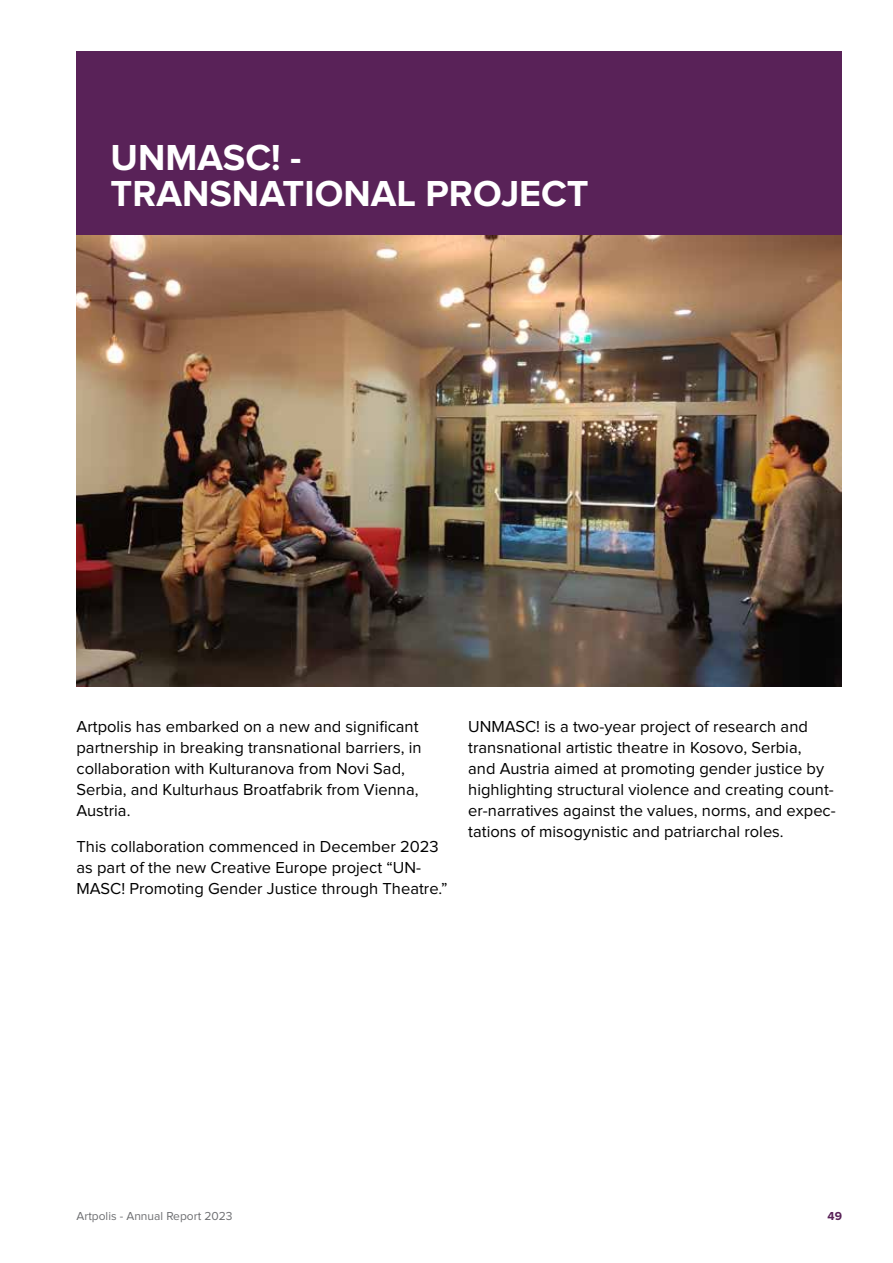
<style>
.page{position:relative;width:893px;height:1263px;background:#fff}
.page>*{position:absolute;margin:0;border:0;box-sizing:border-box;transform-origin:0 0}
.t1{font:700 37.5px/36px "Proxima Nova";color:#fff}
.t2{font:16.5px/21px "Proxima Nova";color:#000}
.t3{font:12px "Proxima Nova";color:#6d6e71}
.t4{font:700 12px "Proxima Nova";color:#592258}
</style>
<div class="page">
<div style="left:77px;top:51px;width:765px;height:187px;background:#592258"></div>
<img style="left:77px;top:236px;width:765px;height:451px">
<h1 class="t1" style="left:111px;top:141px;width:480px">UNMASC! -<br>TRANSNATIONAL PROJECT</h1>
<p class="t2" style="left:77px;top:716px;width:347px">Artpolis has embarked on a new and significant partnership in breaking transnational barriers, in collaboration with Kulturanova from Novi Sad, Serbia, and Kulturhaus Broatfabrik from Vienna, Austria.</p>
<p class="t2" style="left:77px;top:836px;width:372px">This collaboration commenced in December 2023 as part of the new Creative Europe project “UN-<br>MASC! Promoting Gender Justice through Theatre.”</p>
<p class="t2" style="left:468px;top:716px;width:369px">UNMASC! is a two-year project of research and transnational artistic theatre in Kosovo, Serbia,<br>and Austria aimed at promoting gender justice by highlighting structural violence and creating count&shy;er-narratives against the values, norms, and expec&shy;tations of misogynistic and patriarchal roles.</p>
<p class="t3" style="left:77px;top:1210px;width:157px">Artpolis - Annual Report 2023</p>
<p class="t4" style="left:827px;top:1209px;width:16px">49</p>
</div>
